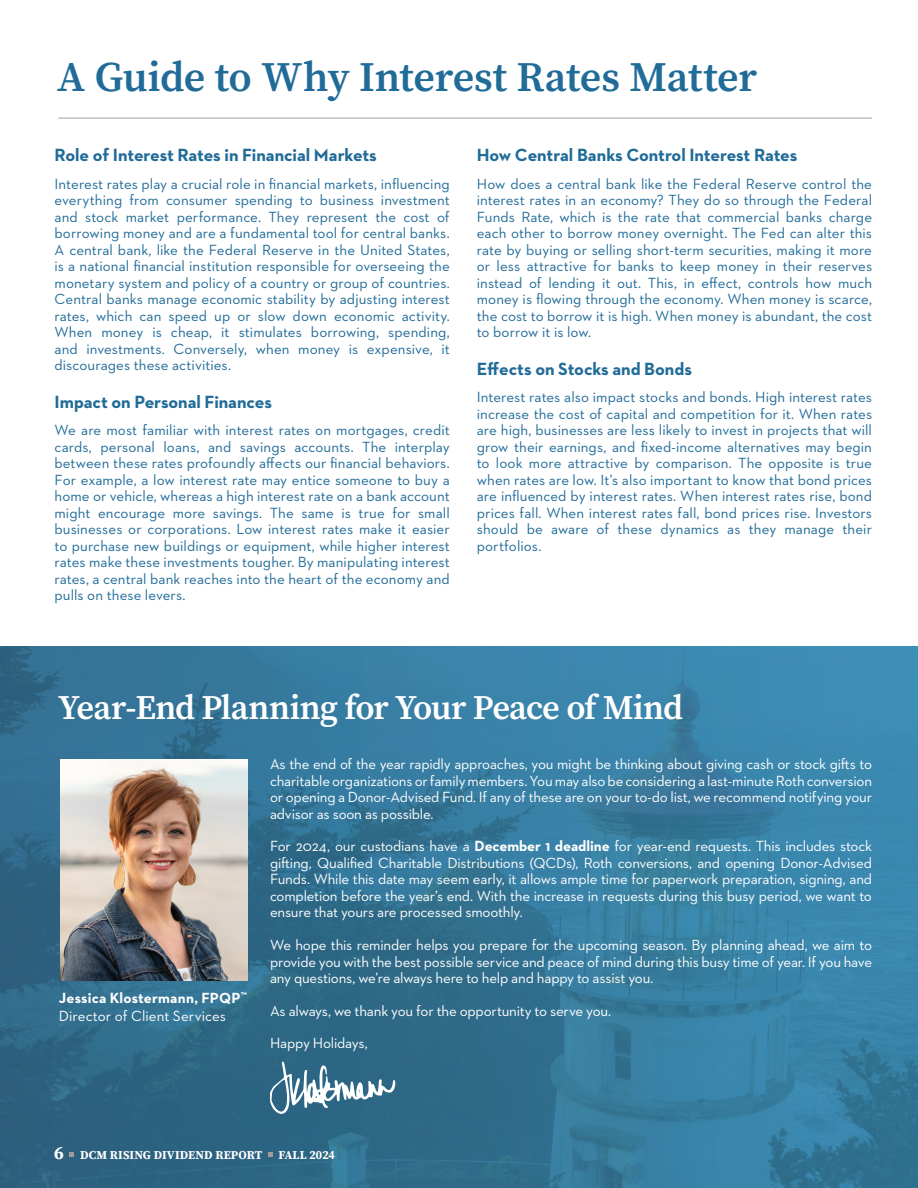
<style>
.page{position:relative;width:918px;height:1188px;background:#fff}
.page>*{position:absolute;margin:0;border:0;box-sizing:border-box;transform-origin:0 0}
.t1{font:600 42px "Source Serif Pro";letter-spacing:-.01em;color:#216b98}
.t2{font:600 34.5px "Source Serif Pro";letter-spacing:-.025em;color:#fff}
.t3{font:700 18px "Neutraface 2 Text";letter-spacing:-.005em;color:#216b98}
.t4{font:700 18px "Source Serif Pro";color:#fff}
.t5{font:15px/16.5px "Neutraface 2 Text";letter-spacing:.005em;color:#216b98;text-align:justify}
.t6{font:15px/16.5px "Neutraface 2 Text";letter-spacing:-.015em;color:#fff;text-align:justify}
.t7{font:15px/18px "Neutraface 2 Text";letter-spacing:.005em;color:#fff}
.t8{font:700 12px "Source Serif Pro";letter-spacing:.01em;color:#fff}
.s1{font-weight:700}
</style>
<div class="page">
<svg style="left:0;top:647px;width:918px;height:541px;background:#347799"></svg>
<hr style="left:58px;top:118px;width:814px;height:1px;background:#a39b95">
<svg style="left:70px;top:1153px;width:4px;height:4px"></svg>
<svg style="left:268px;top:1153px;width:4px;height:4px"></svg>
<img style="left:61px;top:759px;width:187px;height:222px">
<svg style="left:270px;top:1061px;width:125px;height:53px"></svg>
<h1 class="t1" style="left:57px;top:49px;width:701px">A Guide to Why Interest Rates Matter</h1>
<p class="t3" style="left:55px;top:144px;width:324px">Role of Interest Rates in Financial Markets</p>
<p class="t5" style="left:55px;top:175px;width:397px">Interest rates play a crucial role in financial markets, influencing everything from consumer spending to business investment and stock market performance. They represent the cost of borrowing money and are a fundamental tool for central banks.<br>A central bank, like the Federal Reserve in the United States, is a national financial institution responsible for overseeing the monetary system and policy of a country or group of countries.<br>Central banks manage economic stability by adjusting interest rates, which can speed up or slow down economic activity.<br>When money is cheap, it stimulates borrowing, spending, and investments. Conversely, when money is expensive, it discourages these activities.</p>
<p class="t3" style="left:55px;top:390px;width:219px">Impact on Personal Finances</p>
<p class="t5" style="left:55px;top:422px;width:397px">We are most familiar with interest rates on mortgages, credit cards, personal loans, and savings accounts. The interplay between these rates profoundly affects our financial behaviors.<br>For example, a low interest rate may entice someone to buy a home or vehicle, whereas a high interest rate on a bank account might encourage more savings. The same is true for small businesses or corporations. Low interest rates make it easier to purchase new buildings or equipment, while higher interest rates make these investments tougher. By manipulating interest rates, a central bank reaches into the heart of the economy and pulls on these levers.</p>
<p class="t3" style="left:477px;top:144px;width:322px">How Central Banks Control Interest Rates</p>
<p class="t5" style="left:477px;top:175px;width:397px">How does a central bank like the Federal Reserve control the interest rates in an economy? They do so through the Federal Funds Rate, which is the rate that commercial banks charge each other to borrow money overnight. The Fed can alter this rate by buying or selling short-term securities, making it more or less attractive for banks to keep money in their reserves instead of lending it out. This, in effect, controls how much money is flowing through the economy. When money is scarce, the cost to borrow it is high. When money is abundant, the cost to borrow it is low.</p>
<p class="t3" style="left:477px;top:357px;width:217px">Effects on Stocks and Bonds</p>
<p class="t5" style="left:477px;top:389px;width:397px">Interest rates also impact stocks and bonds. High interest rates increase the cost of capital and competition for it. When rates are high, businesses are less likely to invest in projects that will grow their earnings, and fixed-income alternatives may begin to look more attractive by comparison. The opposite is true when rates are low. It’s also important to know that bond prices are influenced by interest rates. When interest rates rise, bond prices fall. When interest rates fall, bond prices rise. Investors should be aware of these dynamics as they manage their portfolios.</p>
<h2 class="t2" style="left:58px;top:684px;width:626px">Year-End Planning for Your Peace of Mind</h2>
<p class="t7" style="left:59px;top:989px;width:190px"><span class="s1">Jessica Klostermann, FPQP</span><sup>™<br></sup>Director of Client Services</p>
<p class="t6" style="left:270px;top:756px;width:604px">As the end of the year rapidly approaches, you might be thinking about giving cash or stock gifts to charitable organizations or family members. You may also be considering a last-minute Roth conversion or opening a Donor-Advised Fund. If any of these are on your to-do list, we recommend notifying your advisor as soon as possible.</p>
<p class="t6" style="left:270px;top:838px;width:604px">For 2024, our custodians have a <span class="s1">December 1 deadline</span> for year-end requests. This includes stock gifting, Qualified Charitable Distributions (QCDs), Roth conversions, and opening Donor-Advised Funds. While this date may seem early, it allows ample time for paperwork preparation, signing, and completion before the year’s end. With the increase in requests during this busy period, we want to ensure that yours are processed smoothly.</p>
<p class="t6" style="left:270px;top:936px;width:604px">We hope this reminder helps you prepare for the upcoming season. By planning ahead, we aim to provide you with the best possible service and peace of mind during this busy time of year. If you have any questions, we’re always here to help and happy to assist you.</p>
<p class="t6" style="left:270px;top:994px;width:343px;line-height:32.7px">As always, we thank you for the opportunity to serve you.<br>Happy Holidays,</p>
<p class="t4" style="left:54px;top:1140px;width:11px">6</p>
<p class="t8" style="left:80px;top:1146px;width:184px">DCM RISING DIVIDEND REPORT</p>
<p class="t8" style="left:278px;top:1146px;width:58px">FALL 2024</p>
</div>
